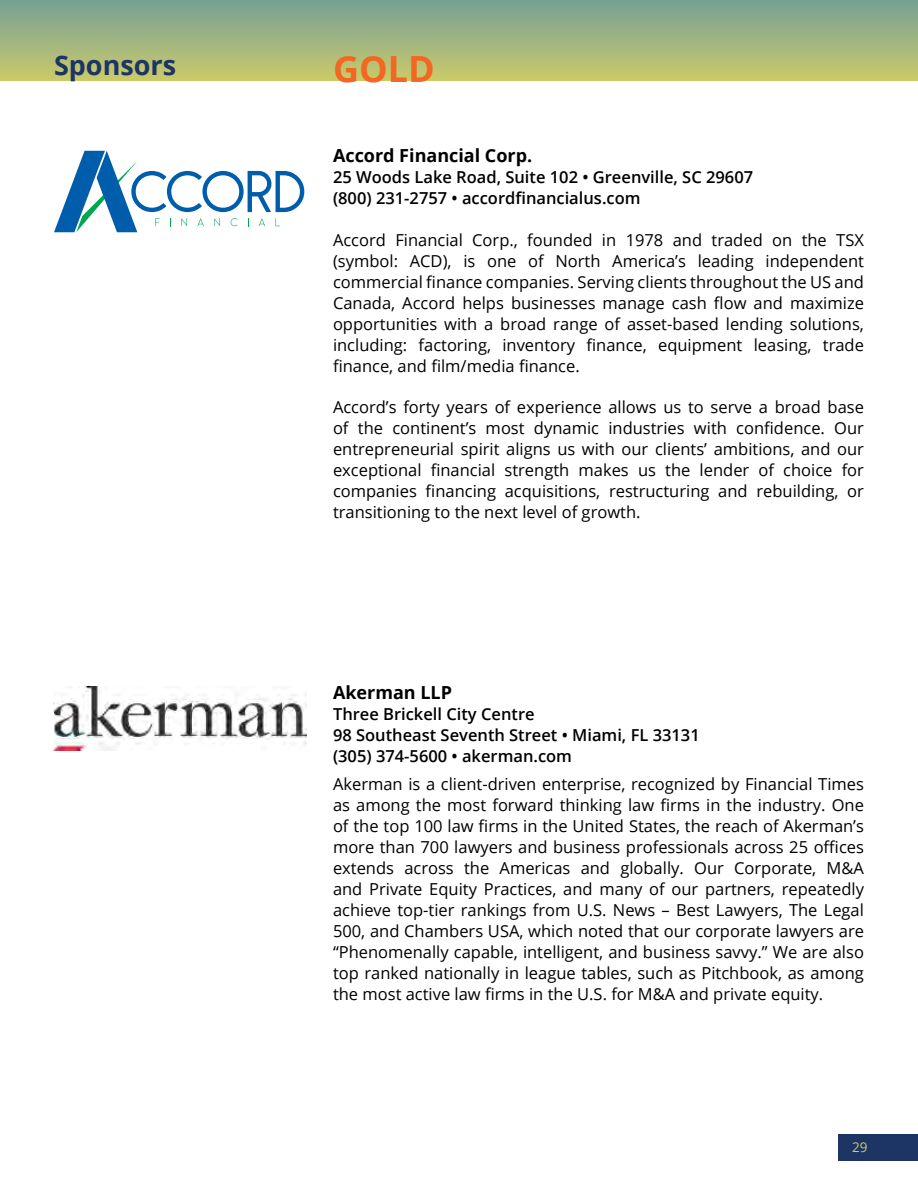
<style>
.page{position:relative;width:918px;height:1188px;background:#fff}
.page>*{position:absolute;margin:0;border:0;box-sizing:border-box;transform-origin:0 0}
.t1{font:700 36px "Open Sans";color:#f26722}
.t2{font:700 27px "Open Sans";color:#1c3564}
.t3{font:700 18px "Open Sans";color:#000}
.t4{font:16.5px/21px "Open Sans";color:#000;text-align:justify}
.t5{font:600 16.5px/21px "Open Sans";color:#000}
.t6{font:13.5px "Open Sans";color:#cccc65}
</style>
<div class="page">
<div style="left:838px;top:1134px;width:80px;height:27px;background:#1c3564"></div>
<div style="left:0;top:0;width:918px;height:81px;background:linear-gradient(to bottom,#76a096,#caca69)"></div>
<img style="left:54px;top:687px;width:253px;height:64px">
<svg style="left:54px;top:151px;width:250px;height:81px"></svg>
<h2 class="t2" style="left:54px;top:46px;width:124px">Sponsors</h2>
<h1 class="t1" style="left:333px;top:43px;width:103px">GOLD</h1>
<p class="t3" style="left:333px;top:143px;width:201px">Accord Financial Corp.</p>
<p class="t5" style="left:333px;top:166px;width:422px">25 Woods Lake Road, Suite 102 • Greenville, SC 29607 (800) 231-2757 • accordfinancialus.com</p>
<p class="t4" style="left:333px;top:229px;width:533px">Accord Financial Corp., founded in 1978 and traded on the TSX (symbol: ACD), is one of North America’s leading independent commercial finance companies. Serving clients throughout the US and Canada, Accord helps businesses manage cash flow and maximize opportunities with a broad range of asset-based lending solutions, including: factoring, inventory finance, equipment leasing, trade finance, and film/media finance.</p>
<p class="t4" style="left:333px;top:396px;width:533px">Accord’s forty years of experience allows us to serve a broad base of the continent’s most dynamic industries with confidence. Our entrepreneurial spirit aligns us with our clients’ ambitions, and our exceptional financial strength makes us the lender of choice for companies financing acquisitions, restructuring and rebuilding, or transitioning to the next level of growth.</p>
<p class="t3" style="left:333px;top:680px;width:121px">Akerman LLP</p>
<p class="t5" style="left:333px;top:704px;width:368px">Three Brickell City Centre<br>98 Southeast Seventh Street • Miami, FL 33131 (305) 374-5600 • akerman.com</p>
<p class="t4" style="left:333px;top:773px;width:533px">Akerman is a client-driven enterprise, recognized by Financial Times as among the most forward thinking law firms in the industry. One of the top 100 law firms in the United States, the reach of Akerman’s more than 700 lawyers and business professionals across 25 offices extends across the Americas and globally. Our Corporate, M&amp;A and Private Equity Practices, and many of our partners, repeatedly achieve top-tier rankings from U.S. News – Best Lawyers, The Legal 500, and Chambers USA, which noted that our corporate lawyers are “Phenomenally capable, intelligent, and business savvy.” We are also top ranked nationally in league tables, such as Pitchbook, as among the most active law firms in the U.S. for M&amp;A and private equity.</p>
<p class="t6" style="left:852px;top:1138px;width:17px">29</p>
</div>
